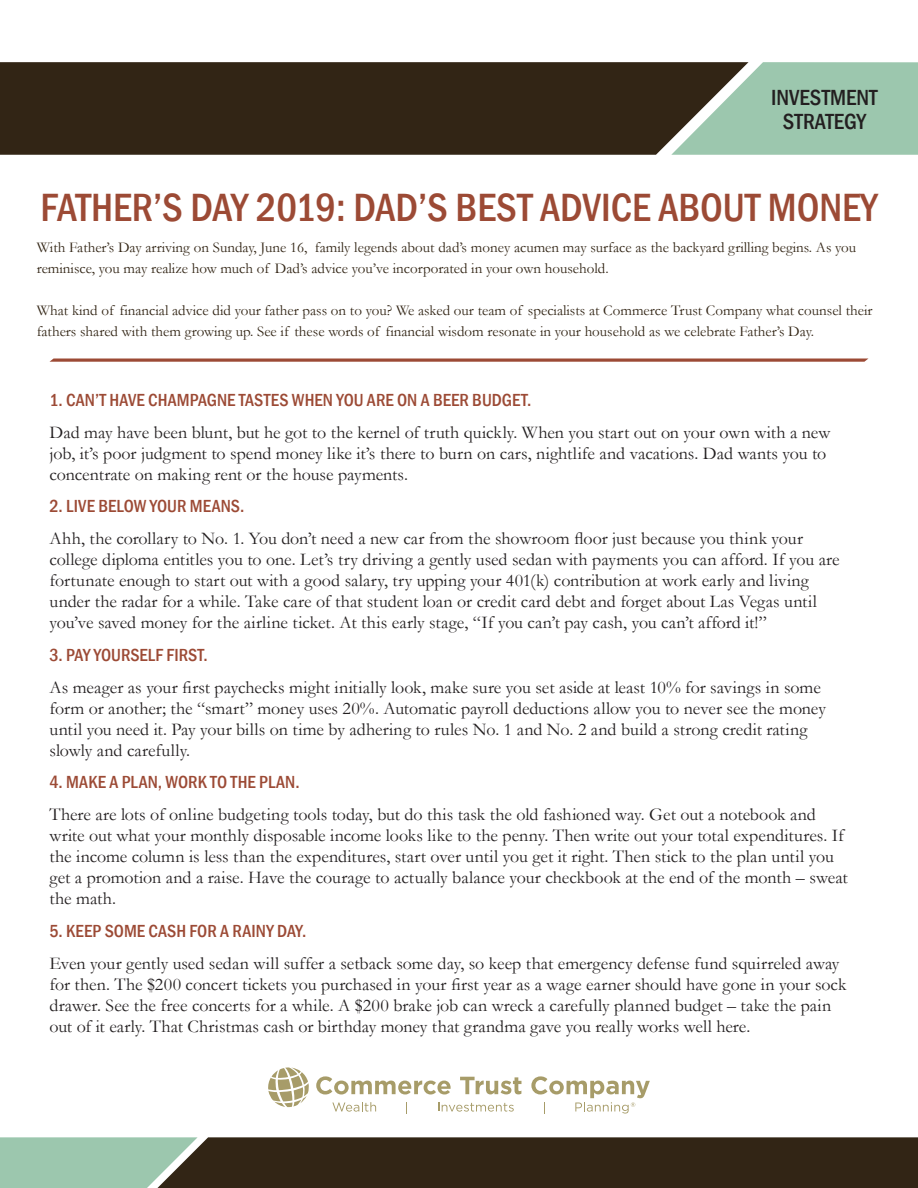
<style>
.page{position:relative;width:918px;height:1188px;background:#fff}
.page>*{position:absolute;margin:0;border:0;box-sizing:border-box;transform-origin:0 0}
.t1{font:500 condensed 40.5px "Franklin Gothic";color:#9c4a35}
.t2{font:500 condensed 22.5px/24px "Franklin Gothic";color:#231f20;text-align:center}
.t3{font:18px/21px "Garamond";color:#231f20}
.t4{font:500 condensed 18px "Franklin Gothic";letter-spacing:.005em;color:#9c4a35}
.t5{font:15px/21px "Garamond";color:#322515}
</style>
<div class="page">
<div style="left:0;top:62px;width:671px;height:93px;background:#322515"></div>
<svg style="left:671px;top:62px;width:247px;height:93px;background:#94b59e"></svg>
<svg style="left:0;top:1137px;width:918px;height:51px;background:#494735"></svg>
<svg style="left:268px;top:1067px;width:41px;height:40px"></svg>
<svg style="left:316px;top:1076px;width:135px;height:19px"></svg>
<svg style="left:460px;top:1077px;width:61px;height:17px"></svg>
<svg style="left:332px;top:1102px;width:44px;height:10px"></svg>
<svg style="left:438px;top:1103px;width:76px;height:9px"></svg>
<svg style="left:531px;top:1076px;width:119px;height:38px"></svg>
<svg style="left:50px;top:358px;width:819px;height:4px;background:#af6e5d"></svg>
<p class="t2" style="left:771px;top:85px;width:108px">INVESTMENT<br>STRATEGY</p>
<h1 class="t1" style="left:41px;top:181px;width:838px">FATHER’S DAY 2019: DAD’S BEST ADVICE ABOUT MONEY</h1>
<p class="t5" style="left:37px;top:236px;width:821px">With Father’s Day arriving on Sunday, June 16, family legends about dad’s money acumen may surface as the backyard grilling begins. As you reminisce, you may realize how much of Dad’s advice you’ve incorporated in your own household.</p>
<p class="t5" style="left:37px;top:299px;width:837px">What kind of financial advice did your father pass on to you? We asked our team of specialists at Commerce Trust Company what counsel their fathers shared with them growing up. See if these words of financial wisdom resonate in your household as we celebrate Father’s Day.</p>
<p class="t4" style="left:50px;top:388px;width:484px">1. CAN’T HAVE CHAMPAGNE TASTES WHEN YOU ARE ON A BEER BUDGET.</p>
<p class="t3" style="left:50px;top:421px;width:783px">Dad may have been blunt, but he got to the kernel of truth quickly. When you start out on your own with a new job, it’s poor judgment to spend money like it’s there to burn on cars, nightlife and vacations. Dad wants you to concentrate on making rent or the house payments.</p>
<p class="t4" style="left:50px;top:494px;width:196px">2. LIVE BELOW YOUR MEANS.</p>
<p class="t3" style="left:50px;top:528px;width:792px">Ahh, the corollary to No. 1. You don’t need a new car from the showroom floor just because you think your college diploma entitles you to one. Let’s try driving a gently used sedan with payments you can afford. If you are fortunate enough to start out with a good salary, try upping your 401(k) contribution at work early and living under the radar for a while. Take care of that student loan or credit card debt and forget about Las Vegas until you’ve saved money for the airline ticket. At this early stage, “If you can’t pay cash, you can’t afford it!”</p>
<p class="t4" style="left:50px;top:643px;width:160px">3. PAY YOURSELF FIRST.</p>
<p class="t3" style="left:50px;top:676px;width:778px">As meager as your first paychecks might initially look, make sure you set aside at least 10% for savings in some form or another; the “smart” money uses 20%. Automatic payroll deductions allow you to never see the money until you need it. Pay your bills on time by adhering to rules No. 1 and No. 2 and build a strong credit rating slowly and carefully.</p>
<p class="t4" style="left:50px;top:770px;width:252px">4. MAKE A PLAN, WORK TO THE PLAN.</p>
<p class="t3" style="left:50px;top:804px;width:800px">There are lots of online budgeting tools today, but do this task the old fashioned way. Get out a notebook and write out what your monthly disposable income looks like to the penny. Then write out your total expenditures. If the income column is less than the expenditures, start over until you get it right. Then stick to the plan until you get a promotion and a raise. Have the courage to actually balance your checkbook at the end of the month – sweat the math.</p>
<p class="t4" style="left:50px;top:919px;width:258px">5. KEEP SOME CASH FOR A RAINY DAY.</p>
<p class="t3" style="left:50px;top:952px;width:799px">Even your gently used sedan will suffer a setback some day, so keep that emergency defense fund squirreled away for then. The $200 concert tickets you purchased in your first year as a wage earner should have gone in your sock drawer. See the free concerts for a while. A $200 brake job can wreck a carefully planned budget – take the pain out of it early. That Christmas cash or birthday money that grandma gave you really works well here.</p>
</div>
